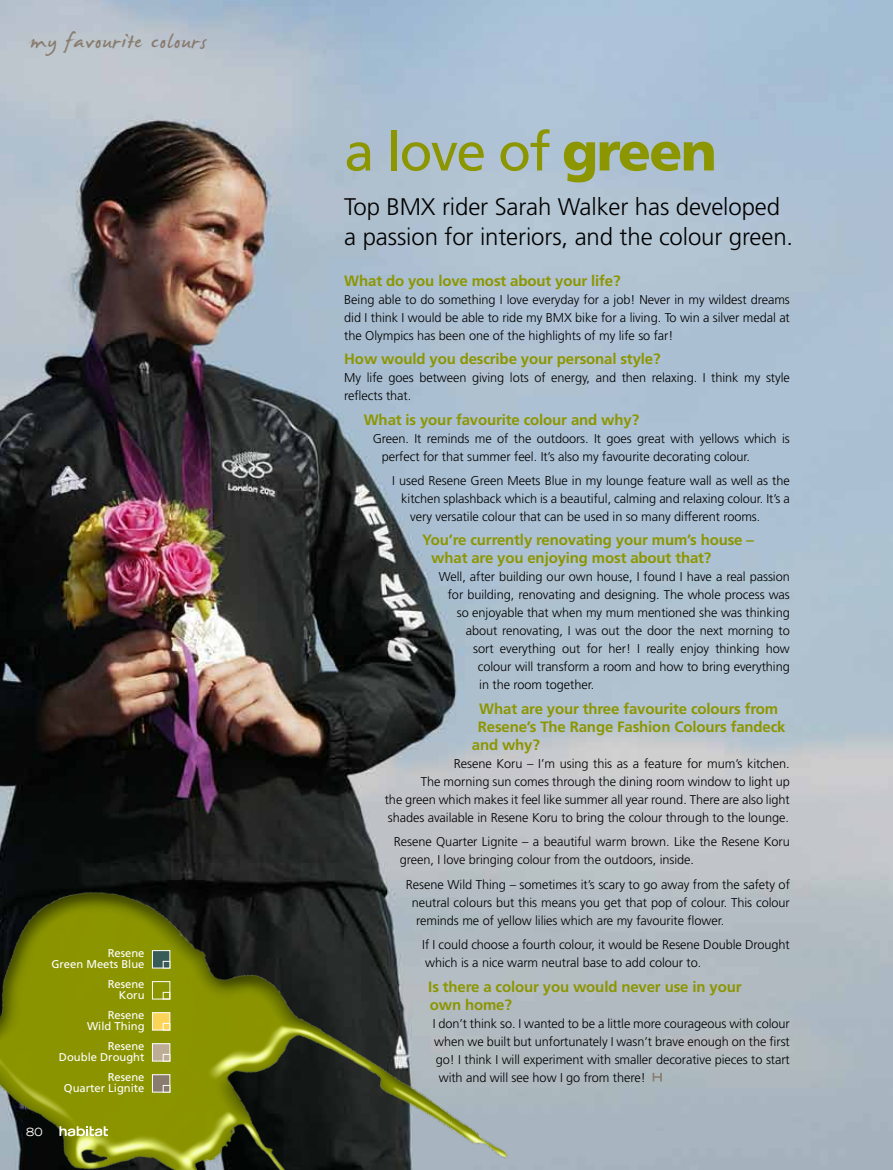
<style>
.page{position:relative;width:893px;height:1170px;background:#fff}
.page>*{position:absolute;margin:0;border:0;box-sizing:border-box;transform-origin:0 0}
.t1{font:54px "Frutiger";letter-spacing:-.03em;color:#8c9600}
.t2{font:36px "James Fajardo";letter-spacing:.035em;color:#897c6f}
.t3{font:300 24px/30px "Frutiger";letter-spacing:-.005em;color:#000}
.t4{font:700 15px/18px "Frutiger";letter-spacing:-.01em;color:#8c9600}
.t5{font:300 12.75px/18px "Frutiger";letter-spacing:-.005em;color:#000}
.t6{font:11.25px/11.2px "Frutiger";color:#fff;text-align:right}
.t7{font:expanded 11.25px "Trade Gothic LH";color:#fff}
.s1{font-weight:900}
</style>
<div class="page">
<img style="left:0;top:0;width:893px;height:1169px">
<svg style="left:653px;top:1072px;width:9px;height:9px"></svg>
<img style="left:0;top:745px;width:531px;height:424px">
<div style="left:152px;top:950px;width:18px;height:18px;background:#385b57;border:1px solid #fff"></div>
<div style="left:163px;top:961px;width:7px;height:7px;background:#385b57;border:1px solid #fff"></div>
<div style="left:152px;top:981px;width:18px;height:18px;border:1px solid #fff"></div>
<div style="left:163px;top:992px;width:7px;height:7px;border:1px solid #fff"></div>
<div style="left:152px;top:1012px;width:18px;height:18px;background:#fcd558;border:1px solid #fff"></div>
<div style="left:163px;top:1023px;width:7px;height:7px;background:#fcd558;border:1px solid #fff"></div>
<div style="left:152px;top:1043px;width:18px;height:18px;background:#bead96;border:1px solid #fff"></div>
<div style="left:163px;top:1054px;width:7px;height:7px;background:#bead96;border:1px solid #fff"></div>
<div style="left:152px;top:1074px;width:18px;height:18px;background:#897c6f;border:1px solid #fff"></div>
<div style="left:163px;top:1085px;width:7px;height:7px;background:#897c6f;border:1px solid #fff"></div>
<svg style="left:59px;top:1126px;width:49px;height:10px"></svg>
<h2 class="t2" style="left:31px;top:22px;width:177px">my favourite colours</h2>
<p class="t6" style="left:51px;top:947px;width:95px">Resene<br>Green Meets Blue</p>
<p class="t6" style="left:108px;top:978px;width:38px">Resene<br>Koru</p>
<p class="t6" style="left:87px;top:1009px;width:59px">Resene<br>Wild Thing</p>
<p class="t6" style="left:59px;top:1040px;width:87px">Resene<br>Double Drought</p>
<p class="t6" style="left:64px;top:1071px;width:82px">Resene<br>Quarter Lignite</p>
<p class="t7" style="left:26px;top:1124px;width:18px">80</p>
<h1 class="t1" style="left:344px;top:120px;width:374px">a love of <span class="s1">green</span></h1>
<h3 class="t3" style="left:344px;top:192px;width:450px">Top BMX rider Sarah Walker has developed a passion for interiors, and the colour green.</h3>
<p class="t4" style="left:344px;top:271px;width:278px">What do you love most about your life?</p>
<p class="t5" style="left:344px;top:290px;width:447px;text-align:justify">Being able to do something I love everyday for a job! Never in my wildest dreams did I think I would be able to ride my BMX bike for a living. To win a silver medal at the Olympics has been one of the highlights of my life so far!</p>
<p class="t4" style="left:344px;top:350px;width:318px">How would you describe your personal style?</p>
<p class="t5" style="left:344px;top:369px;width:447px">My life goes between giving lots of energy, and then relaxing. I think my style reflects that.</p>
<p class="t4" style="left:364px;top:410px;width:277px">What is your favourite colour and why?</p>
<p class="t5" style="left:382px;top:429px;width:409px;text-indent:-9px">Green. It reminds me of the outdoors. It goes great with yellows which is perfect for that summer feel. It’s also my favourite decorating colour.</p>
<p class="t5" style="left:392px;top:471px;width:399px">I used Resene Green Meets Blue in my lounge feature wall as well as the</p>
<p class="t5" style="left:401px;top:489px;width:390px">kitchen splashback which is a beautiful, calming and relaxing colour. It’s a</p>
<p class="t5" style="left:410px;top:507px;width:352px">very versatile colour that can be used in so many different rooms.</p>
<p class="t4" style="left:431px;top:531px;width:324px;text-indent:-9px">You’re currently renovating your mum’s house – what are you enjoying most about that?</p>
<p class="t5" style="left:439px;top:568px;width:352px">Well, after building our own house, I found I have a real passion</p>
<p class="t5" style="left:448px;top:586px;width:344px">for building, renovating and designing. The whole process was</p>
<p class="t5" style="left:457px;top:604px;width:335px">so enjoyable that when my mum mentioned she was thinking</p>
<p class="t5" style="left:466px;top:622px;width:325px">about renovating, I was out the door the next morning to</p>
<p class="t5" style="left:473px;top:640px;width:318px">sort everything out for her! I really enjoy thinking how</p>
<p class="t5" style="left:478px;top:658px;width:313px">colour will transform a room and how to bring everything</p>
<p class="t5" style="left:479px;top:676px;width:116px">in the room together.</p>
<p class="t4" style="left:479px;top:699px;width:300px">What are your three favourite colours from</p>
<p class="t4" style="left:478px;top:717px;width:309px">Resene’s The Range Fashion Colours fandeck</p>
<p class="t4" style="left:472px;top:735px;width:70px">and why?</p>
<p class="t5" style="left:385px;top:754px;width:406px;text-align:right">Resene Koru – I’m using this as a feature for mum’s kitchen.<br>The morning sun comes through the dining room window to light up<br>the green which makes it feel like summer all year round. There are also light shades available in Resene Koru to bring the colour through to the lounge.</p>
<p class="t5" style="left:400px;top:833px;width:392px;text-indent:-6px">Resene Quarter Lignite – a beautiful warm brown. Like the Resene Koru green, I love bringing colour from the outdoors, inside.</p>
<p class="t5" style="left:406px;top:875px;width:386px">Resene Wild Thing – sometimes it’s scary to go away from the safety of</p>
<p class="t5" style="left:412px;top:893px;width:380px">neutral colours but this means you get that pop of colour. This colour</p>
<p class="t5" style="left:416px;top:911px;width:309px">reminds me of yellow lilies which are my favourite flower.</p>
<p class="t5" style="left:422px;top:935px;width:369px">If I could choose a fourth colour, it would be Resene Double Drought which is a nice warm neutral base to add colour to.</p>
<p class="t4" style="left:428px;top:977px;width:315px">Is there a colour you would never use in your own home?</p>
<p class="t5" style="left:433px;top:1014px;width:359px">I don’t think so. I wanted to be a little more courageous with colour</p>
<p class="t5" style="left:434px;top:1032px;width:357px">when we built but unfortunately I wasn’t brave enough on the first</p>
<p class="t5" style="left:436px;top:1050px;width:356px">go! I think I will experiment with smaller decorative pieces to start</p>
<p class="t5" style="left:439px;top:1068px;width:208px">with and will see how I go from there!</p>
</div>
